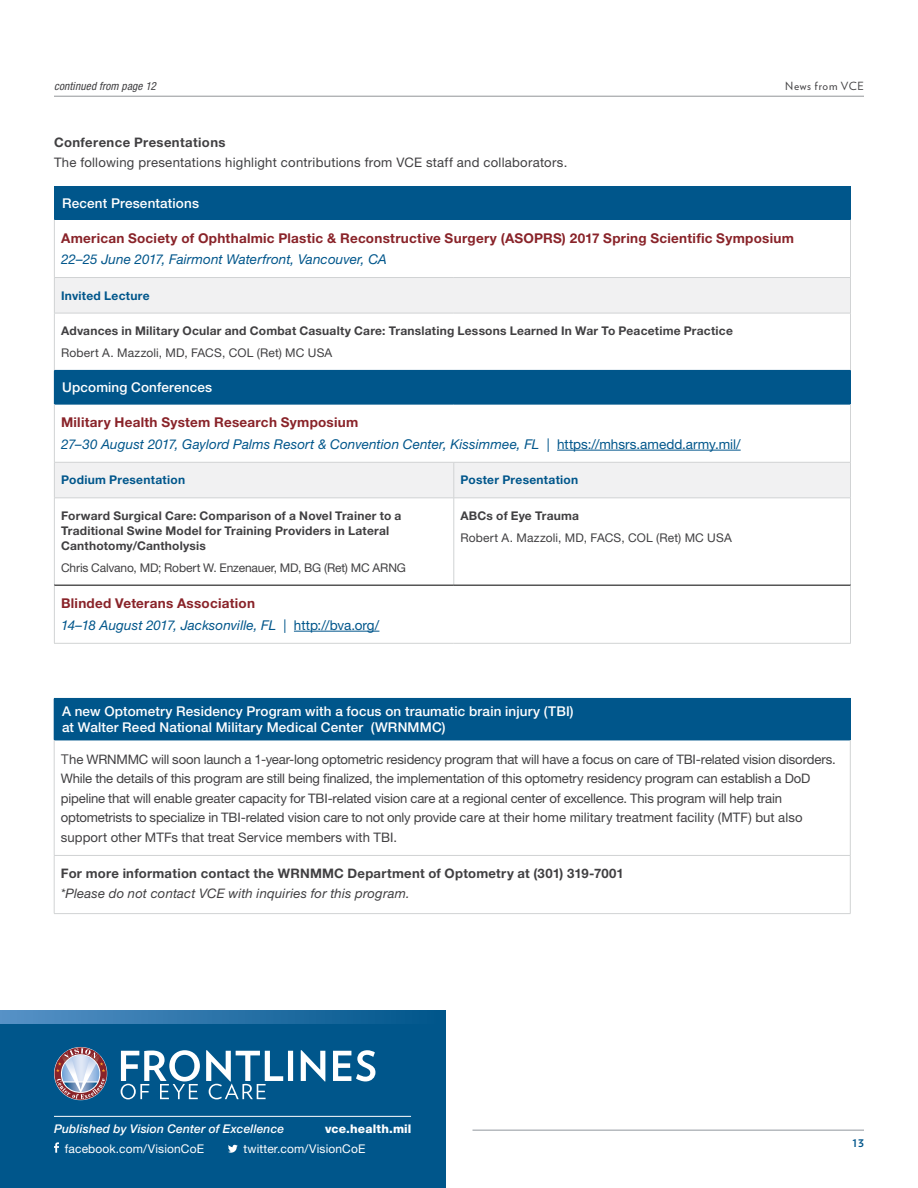
<style>
.page{position:relative;width:918px;height:1188px;background:#fff}
.page>*{position:absolute;margin:0;border:0;box-sizing:border-box;transform-origin:0 0}
.t1{font:italic 13.5px/21.5px "Helvetica Neue LT Std";letter-spacing:.005em;color:#00568b}
.t2{font:500 13.5px/16.2px "Helvetica Neue LT Std";letter-spacing:.01em;color:#fff}
.t3{font:700 13.5px/21.5px "Helvetica Neue LT Std";letter-spacing:.02em;color:#892329}
.t4{font:13.2px/19.5px "Helvetica Neue LT Std";letter-spacing:-.01em;color:#414042}
.t5{font:700 13.2px/19.5px "Helvetica Neue LT Std";letter-spacing:.02em;color:#414042}
.t6{font:13.2px "Helvetica Neue LT Std";letter-spacing:.02em;color:#414042}
.t7{font:700 12px/15px "Helvetica Neue LT Std";letter-spacing:.015em;color:#414042}
.t8{font:12px/21.8px "Helvetica Neue LT Std";letter-spacing:.015em;color:#414042}
.t9{font:700 12px "Helvetica Neue LT Std";letter-spacing:.02em;color:#00568b}
.t10{font:12px "Helvetica Neue LT Std";letter-spacing:-.01em;color:#414042}
.t11{font:12px "Helvetica Neue LT Std";letter-spacing:.01em;color:#fff}
.t12{font:italic 500 12px "Helvetica Neue LT Std";letter-spacing:.015em;color:#fff}
.t13{font:800 12px "Helvetica Neue LT Std";letter-spacing:.015em;color:#fff}
.t14{font:italic condensed 11.25px "Helvetica Neue LT Std";letter-spacing:.015em;color:#414042}
.t15{font:11.25px "Verlag";letter-spacing:.06em;color:#414042}
.t16{font:700 10.5px "Verlag";color:#00568b}
.s1{font-weight:400;font-style:italic;color:#00568b}
.s2{font-weight:400}
.s3{font-weight:700;font-style:normal;color:#892329}
.s4{font-style:normal}
.s5{font-weight:700}
.s6{font-family:"Verlag"}
.s7{font-weight:400;font-style:italic}
</style>
<div class="page">
<hr style="left:54px;top:96px;width:810px;height:1px;background:#939598">
<div style="left:54px;top:186px;width:796px;height:34px;background:#00568b"></div>
<div style="left:54px;top:370px;width:796px;height:34px;background:#00568b"></div>
<div style="left:54px;top:278px;width:796px;height:35px;background:#f1f1f2"></div>
<div style="left:54px;top:462px;width:400px;height:36px;background:#f1f1f2"></div>
<div style="left:454px;top:462px;width:396px;height:36px;background:#f1f1f2"></div>
<hr style="left:54px;top:278px;width:1px;height:35px;background:#d1d3d4">
<hr style="left:54px;top:462px;width:1px;height:36px;background:#d1d3d4">
<hr style="left:850px;top:186px;width:1px;height:34px;background:#00568b">
<hr style="left:454px;top:370px;width:397px;height:1px;background:#00568b">
<hr style="left:850px;top:371px;width:1px;height:33px;background:#00568b">
<hr style="left:54px;top:404px;width:400px;height:1px;background:#00568b">
<hr style="left:454px;top:404px;width:397px;height:1px;background:#00568b">
<hr style="left:54px;top:220px;width:1px;height:57px;background:#d1d3d4">
<hr style="left:850px;top:220px;width:1px;height:57px;background:#d1d3d4">
<hr style="left:54px;top:313px;width:1px;height:57px;background:#d1d3d4">
<hr style="left:850px;top:313px;width:1px;height:57px;background:#d1d3d4">
<hr style="left:54px;top:404px;width:1px;height:58px;background:#d1d3d4">
<hr style="left:850px;top:404px;width:1px;height:58px;background:#d1d3d4">
<hr style="left:454px;top:462px;width:1px;height:36px;background:#d1d3d4">
<hr style="left:850px;top:462px;width:1px;height:36px;background:#d1d3d4">
<hr style="left:54px;top:498px;width:1px;height:87px;background:#d1d3d4">
<hr style="left:454px;top:498px;width:1px;height:87px;background:#d1d3d4">
<hr style="left:850px;top:498px;width:1px;height:87px;background:#d1d3d4">
<hr style="left:850px;top:278px;width:1px;height:35px;background:#d1d3d4">
<hr style="left:54px;top:585px;width:400px;height:1px;background:#000">
<hr style="left:454px;top:585px;width:397px;height:1px;background:#000">
<hr style="left:54px;top:586px;width:1px;height:57px;background:#d1d3d4">
<hr style="left:850px;top:586px;width:1px;height:57px;background:#d1d3d4">
<hr style="left:54px;top:643px;width:400px;height:1px;background:#d1d3d4">
<hr style="left:454px;top:643px;width:397px;height:1px;background:#d1d3d4">
<hr style="left:54px;top:313px;width:400px;height:1px;background:#d1d3d4">
<hr style="left:454px;top:313px;width:397px;height:1px;background:#d1d3d4">
<hr style="left:54px;top:498px;width:400px;height:1px;background:#d1d3d4">
<hr style="left:54px;top:277px;width:400px;height:1px;background:#d1d3d4">
<hr style="left:454px;top:277px;width:397px;height:1px;background:#d1d3d4">
<hr style="left:54px;top:462px;width:400px;height:1px;background:#d1d3d4">
<hr style="left:454px;top:462px;width:397px;height:1px;background:#d1d3d4">
<hr style="left:454px;top:498px;width:397px;height:1px;background:#d1d3d4">
<hr style="left:557px;top:450px;width:184px;height:1px;background:#00568b">
<hr style="left:294px;top:631px;width:85px;height:1px;background:#00568b">
<div style="left:54px;top:698px;width:796px;height:42px;background:#00568b"></div>
<hr style="left:850px;top:699px;width:1px;height:41px;background:#00568b">
<hr style="left:54px;top:740px;width:796px;height:1px;background:#00568b">
<hr style="left:54px;top:740px;width:1px;height:115px;background:#d1d3d4">
<hr style="left:850px;top:740px;width:1px;height:115px;background:#d1d3d4">
<hr style="left:54px;top:856px;width:1px;height:57px;background:#d1d3d4">
<hr style="left:850px;top:856px;width:1px;height:57px;background:#d1d3d4">
<hr style="left:54px;top:855px;width:796px;height:1px;background:#d1d3d4">
<hr style="left:54px;top:913px;width:796px;height:1px;background:#d1d3d4">
<hr style="left:472px;top:1130px;width:392px;height:1px;background:#91969d">
<div style="left:0;top:1010px;width:446px;height:178px;background:#00568b"></div>
<hr style="left:54px;top:1116px;width:357px;height:1px;background:#fff">
<svg style="left:54px;top:1047px;width:53px;height:53px"></svg>
<svg style="left:121px;top:1050px;width:254px;height:49px"></svg>
<svg style="left:54px;top:1142px;width:5px;height:11px"></svg>
<svg style="left:228px;top:1144px;width:10px;height:9px"></svg>
<svg style="left:0;top:1010px;width:386px;height:14px;background:#3077ac"></svg>
<p class="t14" style="left:54px;top:80px;width:103px">continued from page 12</p>
<p class="t15" style="left:785px;top:78px;width:80px">News from VCE</p>
<h5 class="t5" style="left:54px;top:133px;width:173px">Conference Presentations</h5>
<p class="t6" style="left:54px;top:154px;width:515px">The following presentations highlight contributions from VCE staff and collaborators.</p>
<h6 class="t2" style="left:62px;top:195px;width:138px">Recent Presentations</h6>
<p class="t3" style="left:61px;top:227px;width:734px">American Society of Ophthalmic Plastic &amp; Reconstructive Surgery (ASOPRS) 2017 Spring Scientific Symposium<br><span class="s1">22–25 June 2017, Fairmont Waterfront, Vancouver, CA</span></p>
<p class="t9" style="left:61px;top:288px;width:90px">Invited Lecture</p>
<p class="t7" style="left:61px;top:320px;width:673px;line-height:21.8px">Advances in Military Ocular and Combat Casualty Care: Translating Lessons Learned In War To Peacetime Practice<br><span class="s2">Robert A. Mazzoli, MD, FACS, COL (Ret) MC USA</span></p>
<h6 class="t2" style="left:62px;top:379px;width:151px">Upcoming Conferences</h6>
<p class="t1" style="left:61px;top:412px;width:681px"><span class="s3">Military Health System Research Symposium<br></span>27–30 August 2017, Gaylord Palms Resort &amp; Convention Center, Kissimmee, FL | <span class="s4">https://mhsrs.amedd.army.mil/</span></p>
<p class="t9" style="left:61px;top:473px;width:126px">Podium Presentation</p>
<p class="t9" style="left:461px;top:473px;width:119px">Poster Presentation</p>
<p class="t7" style="left:61px;top:508px;width:342px">Forward Surgical Care: Comparison of a Novel Trainer to a<br>Traditional Swine Model for Training Providers in Lateral<br>Canthotomy/Cantholysis</p>
<p class="t10" style="left:61px;top:560px;width:346px">Chris Calvano, MD; Robert W. Enzenauer, MD, BG (Ret) MC ARNG</p>
<p class="t8" style="left:461px;top:505px;width:273px"><span class="s5">ABCs of Eye Trauma<br></span>Robert A. Mazzoli, MD, FACS, COL (Ret) MC USA</p>
<p class="t1" style="left:61px;top:593px;width:320px"><span class="s3">Blinded Veterans Association<br></span>14–18 August 2017, Jacksonville, FL | <span class="s4">http://bva.org/</span></p>
<p class="t2" style="left:62px;top:703px;width:513px">A new Optometry Residency Program with a focus on traumatic brain injury (TBI) at Walter Reed National Military Medical Center (WRNMMC)</p>
<p class="t4" style="left:61px;top:749px;width:776px"><span class="s6">T</span>he WRNMMC will soon launch a 1-year-long optometric residency program that will have a focus on care of TBI-related vision disorders.<br>While the details of this program are still being finalized, the implementation of this optometry residency program can establish a DoD pipeline that will enable greater capacity for TBI-related vision care at a regional center of excellence. This program will help train optometrists to specialize in TBI-related vision care to not only provide care at their home military treatment facility (MTF) but also support other MTFs that treat Service members with TBI.</p>
<p class="t5" style="left:61px;top:864px;width:564px">For more information contact the WRNMMC Department of Optometry at (301) 319-7001 <span class="s7">*Please do not contact VCE with inquiries for this program.</span></p>
<p class="t12" style="left:54px;top:1121px;width:232px">Published by Vision Center of Excellence</p>
<p class="t13" style="left:325px;top:1121px;width:88px">vce.health.mil</p>
<p class="t11" style="left:65px;top:1141px;width:141px">facebook.com/VisionCoE</p>
<p class="t11" style="left:244px;top:1141px;width:123px">twitter.com/VisionCoE</p>
<p class="t16" style="left:852px;top:1135px;width:13px">13</p>
</div>
